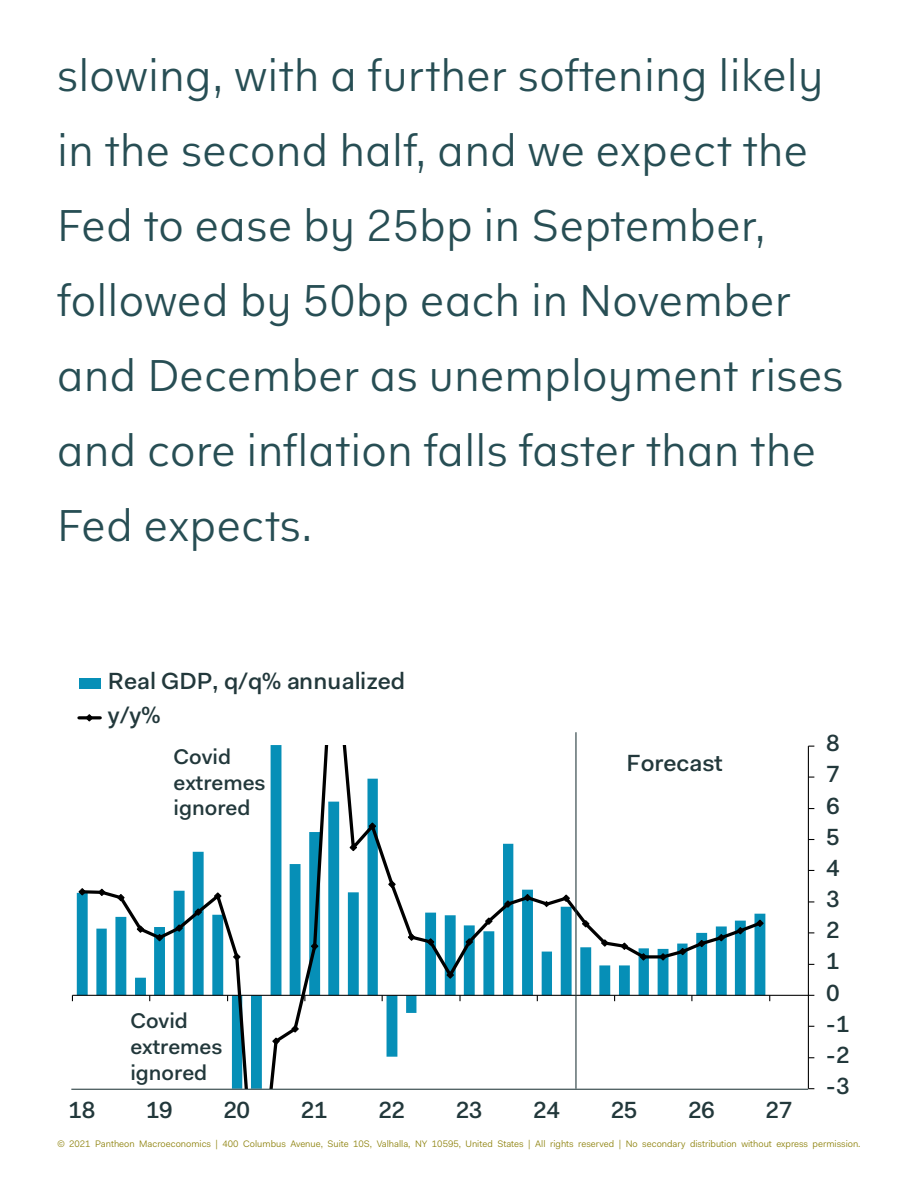
<style>
.page{position:relative;width:918px;height:1188px;background:#fff}
.page>*{position:absolute;margin:0;border:0;box-sizing:border-box;transform-origin:0 0}
.BodyCopy{font:45px/75px "Fakt Pro Blond";letter-spacing:.02em;color:#274e54}
.t1{font:500 23.55px/34.2px "Fakt Pro";color:#22383b}
.t2{font:500 21.3px/25.7px "Fakt Pro";color:#22383b}
.t3{font:9.45px "Fakt Pro Blond";color:#8c8009}
</style>
<div class="page">
<hr style="left:808px;top:746px;width:1px;height:343px;background:#000">
<hr style="left:72px;top:995px;width:736px;height:1px;background:#000">
<svg style="left:79px;top:745px;width:685px;height:344px"></svg>
<svg style="left:78px;top:887px;width:9px;height:9px"></svg>
<svg style="left:97px;top:888px;width:9px;height:9px"></svg>
<svg style="left:116px;top:893px;width:9px;height:9px"></svg>
<svg style="left:136px;top:925px;width:9px;height:8px"></svg>
<svg style="left:155px;top:933px;width:9px;height:9px"></svg>
<svg style="left:175px;top:924px;width:9px;height:8px"></svg>
<svg style="left:194px;top:908px;width:9px;height:8px"></svg>
<svg style="left:213px;top:892px;width:9px;height:8px"></svg>
<svg style="left:232px;top:953px;width:9px;height:8px"></svg>
<svg style="left:272px;top:1037px;width:8px;height:9px"></svg>
<svg style="left:291px;top:1025px;width:9px;height:8px"></svg>
<svg style="left:310px;top:942px;width:9px;height:9px"></svg>
<svg style="left:349px;top:843px;width:9px;height:9px"></svg>
<svg style="left:368px;top:822px;width:9px;height:9px"></svg>
<svg style="left:388px;top:880px;width:8px;height:9px"></svg>
<svg style="left:407px;top:933px;width:9px;height:8px"></svg>
<svg style="left:426px;top:938px;width:9px;height:8px"></svg>
<svg style="left:446px;top:971px;width:9px;height:8px"></svg>
<svg style="left:465px;top:938px;width:9px;height:8px"></svg>
<svg style="left:484px;top:917px;width:9px;height:8px"></svg>
<svg style="left:503px;top:900px;width:9px;height:8px"></svg>
<svg style="left:523px;top:893px;width:9px;height:9px"></svg>
<svg style="left:562px;top:894px;width:9px;height:9px"></svg>
<svg style="left:581px;top:919px;width:9px;height:9px"></svg>
<svg style="left:600px;top:939px;width:9px;height:8px"></svg>
<svg style="left:620px;top:942px;width:9px;height:9px"></svg>
<svg style="left:639px;top:953px;width:9px;height:8px"></svg>
<svg style="left:659px;top:953px;width:8px;height:8px"></svg>
<svg style="left:678px;top:947px;width:9px;height:9px"></svg>
<svg style="left:697px;top:939px;width:9px;height:9px"></svg>
<svg style="left:717px;top:933px;width:9px;height:9px"></svg>
<svg style="left:736px;top:926px;width:9px;height:9px"></svg>
<svg style="left:756px;top:919px;width:8px;height:9px"></svg>
<svg style="left:543px;top:901px;width:7px;height:6px"></svg>
<div style="left:79px;top:678px;width:21px;height:11px;background:#068fb7"></div>
<hr style="left:79px;top:716px;width:21px;height:3px;background:#000">
<svg style="left:85px;top:714px;width:9px;height:8px"></svg>
<hr style="left:71px;top:1089px;width:737px;height:1px;background:#22383b">
<hr style="left:575px;top:732px;width:2px;height:357px;background:#22383b">
<p class="BodyCopy" style="left:57px;top:38px;width:787px">slowing, with a further softening likely in the second half, and we expect the<br>Fed to ease by 25bp in September, followed by 50bp each in November and December as unemployment rises and core inflation falls faster than the<br>Fed expects.</p>
<p class="t1" style="left:108px;top:664px;width:299px">Real GDP, q/q% annualized y/y%</p>
<p class="t2" style="left:174px;top:744px;width:94px">Covid extremes ignored</p>
<p class="t1" style="left:627px;top:746px;width:98px">Forecast</p>
<p class="t2" style="left:130px;top:1008px;width:94px">Covid extremes ignored</p>
<p class="t1" style="left:69px;top:1092px;width:28px">18</p>
<p class="t1" style="left:146px;top:1092px;width:28px">19</p>
<p class="t1" style="left:224px;top:1092px;width:28px">20</p>
<p class="t1" style="left:301px;top:1092px;width:28px">21</p>
<p class="t1" style="left:378px;top:1092px;width:28px">22</p>
<p class="t1" style="left:456px;top:1092px;width:28px">23</p>
<p class="t1" style="left:533px;top:1092px;width:28px">24</p>
<p class="t1" style="left:611px;top:1092px;width:28px">25</p>
<p class="t1" style="left:688px;top:1092px;width:28px">26</p>
<p class="t1" style="left:766px;top:1092px;width:28px">27</p>
<p class="t1" style="left:826px;top:726px;width:15px">8</p>
<p class="t1" style="left:826px;top:757px;width:15px">7</p>
<p class="t1" style="left:826px;top:789px;width:15px">6</p>
<p class="t1" style="left:826px;top:820px;width:15px">5</p>
<p class="t1" style="left:826px;top:850px;width:15px">4</p>
<p class="t1" style="left:826px;top:882px;width:15px">3</p>
<p class="t1" style="left:826px;top:913px;width:15px">2</p>
<p class="t1" style="left:826px;top:944px;width:15px">1</p>
<p class="t1" style="left:826px;top:975px;width:15px">0</p>
<p class="t1" style="left:826px;top:1006px;width:25px">-1</p>
<p class="t1" style="left:826px;top:1038px;width:25px">-2</p>
<p class="t1" style="left:826px;top:1069px;width:25px">-3</p>
<p class="t3" style="left:57px;top:1137px;width:805px">© 2021 Pantheon Macroeconomics | 400 Columbus Avenue, Suite 10S, Valhalla, NY 10595, United States | All rights reserved | No secondary distribution without express permission.</p>
</div>
